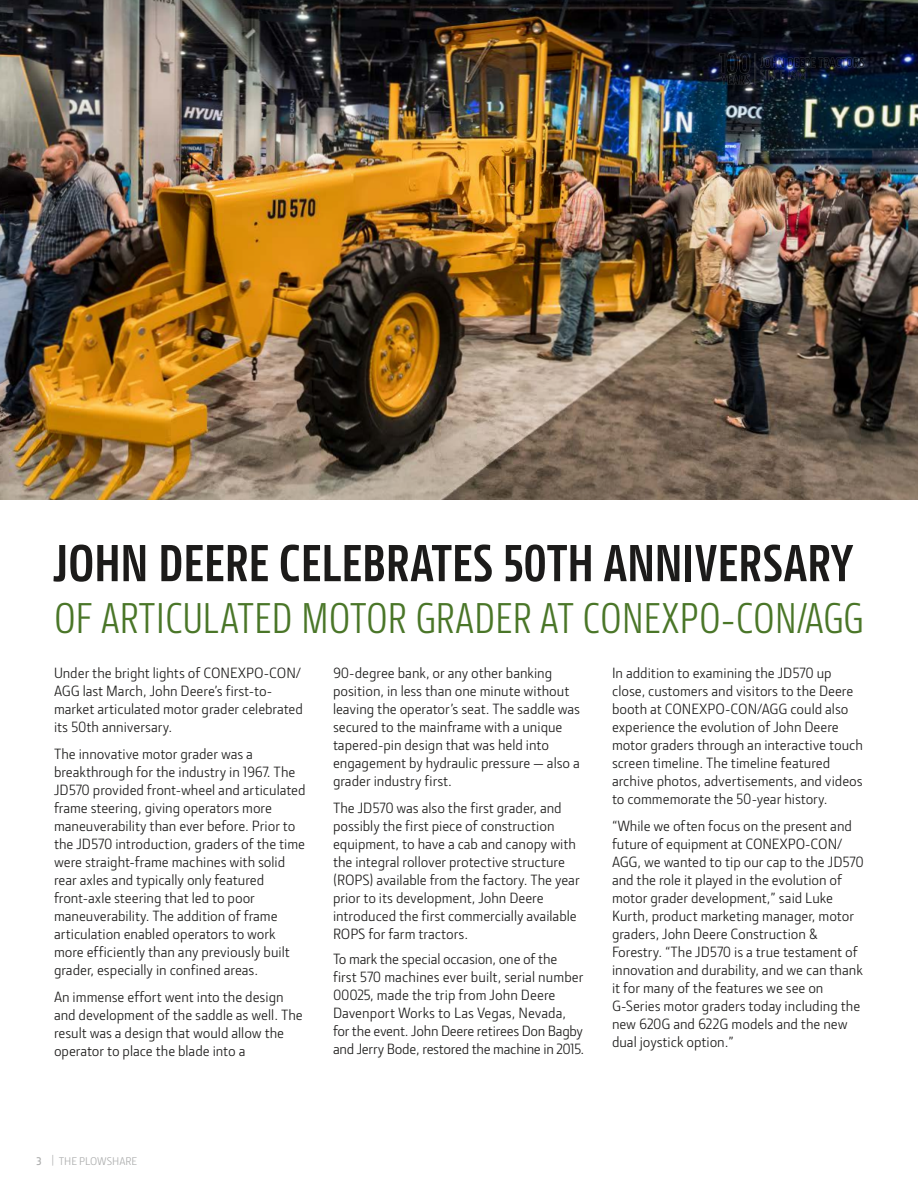
<style>
.page{position:relative;width:918px;height:1188px;background:#fff}
.page>*{position:absolute;margin:0;border:0;box-sizing:border-box;transform-origin:0 0}
.t1{font:700 52.5px "JD Sans Pro Cond";color:#1c1b1a}
.t2{font:43.5px "JD Sans Pro Cond";color:#4a7628}
.t3{font:15px/18px "JD Sans Pro";color:#1c1b1a}
.t4{font:11.25px "JD Sans Pro";color:#abacac}
.s1{font-weight:600}
</style>
<div class="page">
<img style="left:0;top:0;width:918px;height:500px">
<img style="left:698px;top:40px;width:186px;height:57px">
<h1 class="t1" style="left:54px;top:529px;width:801px">JOHN DEERE CELEBRATES 50TH ANNIVERSARY</h1>
<h2 class="t2" style="left:54px;top:591px;width:811px">OF ARTICULATED MOTOR GRADER AT CONEXPO-CON/AGG</h2>
<p class="t3" style="left:54px;top:663px;width:251px">Under the bright lights of CONEXPO-CON/ AGG last March, John Deere’s first-to&shy;market articulated motor grader celebrated its 50th anniversary.</p>
<p class="t3" style="left:54px;top:744px;width:253px">The innovative motor grader was a breakthrough for the industry in 1967. The JD570 provided front-wheel and articulated frame steering, giving operators more maneuverability than ever before. Prior to the JD570 introduction, graders of the time were straight-frame machines with solid rear axles and typically only featured front-axle steering that led to poor maneuverability. The addition of frame articulation enabled operators to work more efficiently than any previously built grader, especially in confined areas.</p>
<p class="t3" style="left:54px;top:987px;width:250px">An immense effort went into the design and development of the saddle as well. The result was a design that would allow the operator to place the blade into a</p>
<p class="t3" style="left:333px;top:663px;width:249px">90-degree bank, or any other banking position, in less than one minute without leaving the operator’s seat. The saddle was secured to the mainframe with a unique tapered-pin design that was held into engagement by hydraulic pressure — also a grader industry first.</p>
<p class="t3" style="left:333px;top:798px;width:248px">The JD570 was also the first grader, and possibly the first piece of construction equipment, to have a cab and canopy with the integral rollover protective structure (ROPS) available from the factory. The year prior to its development, John Deere introduced the first commercially available ROPS for farm tractors.</p>
<p class="t3" style="left:333px;top:950px;width:253px">To mark the special occasion, one of the first 570 machines ever built, serial number 00025, made the trip from John Deere Davenport Works to Las Vegas, Nevada, for the event. John Deere retirees Don Bagby and Jerry Bode, restored the machine in 2015.</p>
<p class="t3" style="left:612px;top:663px;width:253px">In addition to examining the JD570 up close, customers and visitors to the Deere booth at CONEXPO-CON/AGG could also experience the evolution of John Deere motor graders through an interactive touch screen timeline. The timeline featured archive photos, advertisements, and videos to commemorate the 50-year history.</p>
<p class="t3" style="left:612px;top:816px;width:253px">“While we often focus on the present and future of equipment at CONEXPO-CON/ AGG, we wanted to tip our cap to the JD570 and the role it played in the evolution of motor grader development,” said Luke Kurth, product marketing manager, motor graders, John Deere Construction &amp; Forestry. “The JD570 is a true testament of innovation and durability, and we can thank it for many of the features we see on G-Series motor graders today including the new 620G and 622G models and the new dual joystick option.”</p>
<p class="t4" style="left:37px;top:1153px;width:102px"><span class="s1">3</span> | THE PLOWSHARE</p>
</div>
